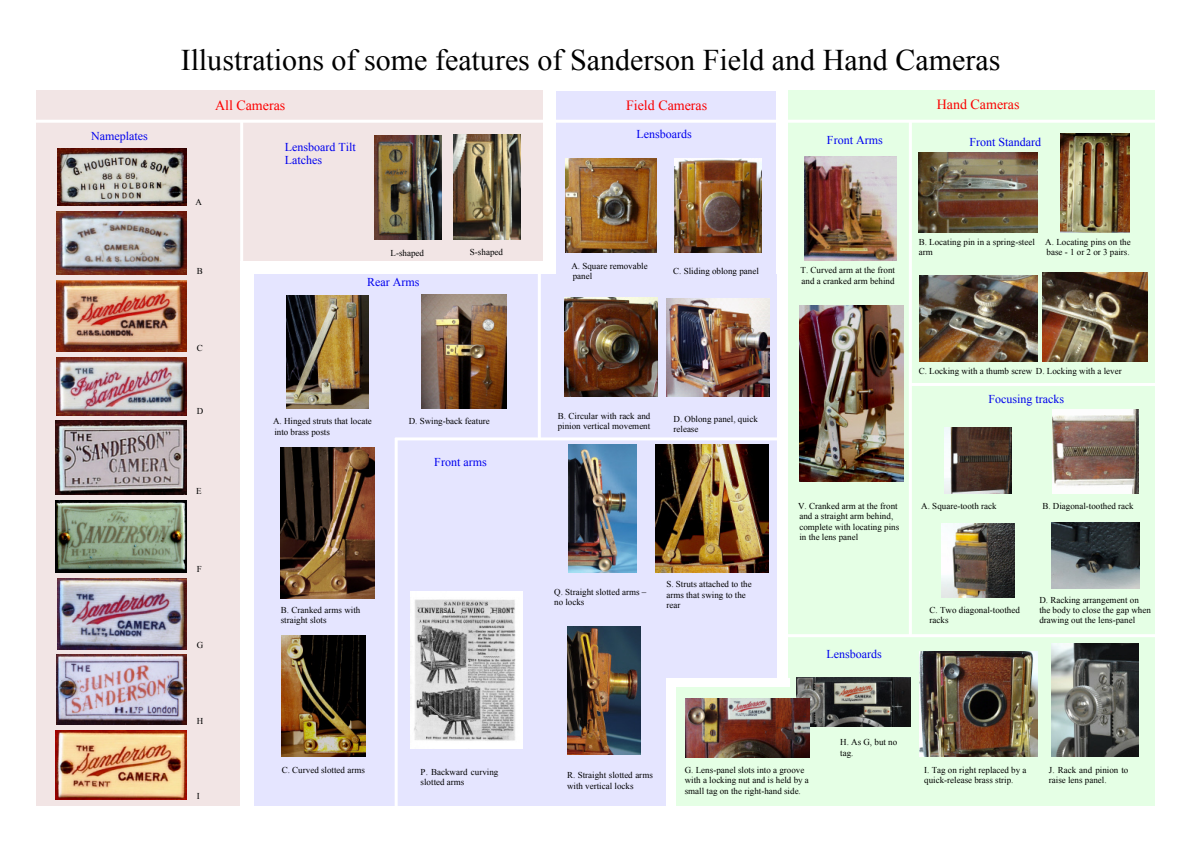
<style>
.page{position:relative;width:1191px;height:842px;background:#fff}
.page>*{position:absolute;margin:0;border:0;box-sizing:border-box;transform-origin:0 0}
.t1{font:30px "Times New Roman";color:#000}
.t2{font:14px "Times New Roman";color:#f90000}
.t3{font:14px "Times New Roman";color:#fa0000}
.t4{font:14px "Times New Roman";color:#fd0000}
.t5{font:12px/13.8px "Times New Roman";color:#00e}
.t6{font:12px "Times New Roman";color:#0000ec}
.t7{font:12px "Times New Roman";color:#0000ef}
.t8{font:12px "Times New Roman";color:#0000f1}
.t9{font:9px/10.3px "Times New Roman";color:#000}
</style>
<div class="page">
<div style="left:254px;top:274px;width:522px;height:532px;background:#e5e5ff"></div>
<div style="left:557px;top:91px;width:219px;height:203px;background:#e5e5ff"></div>
<div style="left:233px;top:90px;width:309px;height:171px;background:#f2e5e5"></div>
<div style="left:36px;top:90px;width:204px;height:715px;background:#f2e5e5"></div>
<img style="left:57px;top:149px;width:130px;height:56px">
<img style="left:57px;top:211px;width:130px;height:63px">
<img style="left:56px;top:280px;width:131px;height:71px">
<img style="left:57px;top:357px;width:130px;height:58px">
<img style="left:55px;top:500px;width:132px;height:72px">
<img style="left:57px;top:578px;width:130px;height:71px">
<img style="left:56px;top:655px;width:131px;height:69px">
<img style="left:56px;top:730px;width:131px;height:69px">
<img style="left:374px;top:135px;width:68px;height:105px">
<img style="left:453px;top:135px;width:68px;height:104px">
<div style="left:788px;top:91px;width:367px;height:715px;background:#e5ffe5"></div>
<img style="left:804px;top:157px;width:92px;height:103px">
<img style="left:799px;top:306px;width:104px;height:175px">
<img style="left:1060px;top:133px;width:70px;height:100px">
<img style="left:918px;top:152px;width:119px;height:81px">
<img style="left:919px;top:276px;width:118px;height:85px">
<img style="left:1043px;top:273px;width:104px;height:88px">
<img style="left:919px;top:652px;width:118px;height:105px">
<img style="left:1052px;top:643px;width:86px;height:114px">
<img style="left:945px;top:428px;width:66px;height:66px">
<img style="left:1052px;top:410px;width:86px;height:84px">
<img style="left:942px;top:523px;width:72px;height:74px">
<img style="left:287px;top:296px;width:82px;height:112px">
<img style="left:280px;top:448px;width:95px;height:150px">
<img style="left:281px;top:635px;width:85px;height:122px">
<img style="left:421px;top:294px;width:86px;height:114px">
<img style="left:565px;top:159px;width:91px;height:93px">
<img style="left:564px;top:298px;width:93px;height:99px">
<img style="left:666px;top:298px;width:104px;height:99px">
<img style="left:675px;top:159px;width:86px;height:93px">
<img style="left:1051px;top:522px;width:88px;height:66px">
<img style="left:796px;top:677px;width:114px;height:50px">
<div style="left:666px;top:678px;width:123px;height:128px;background:#fff"></div>
<div style="left:676px;top:688px;width:113px;height:118px;background:#e5ffe5"></div>
<img style="left:685px;top:699px;width:124px;height:58px">
<img style="left:56px;top:421px;width:131px;height:74px">
<img style="left:410px;top:592px;width:112px;height:157px">
<img style="left:655px;top:445px;width:113px;height:127px">
<img style="left:568px;top:444px;width:69px;height:128px">
<img style="left:567px;top:626px;width:73px;height:128px">
<hr style="left:395px;top:438px;width:3px;height:379px;background:#fff">
<hr style="left:395px;top:437px;width:384px;height:3px;background:#fff">
<hr style="left:538px;top:268px;width:3px;height:171px;background:#fff">
<hr style="left:20px;top:120px;width:1146px;height:3px;background:#fff">
<hr style="left:909px;top:121px;width:3px;height:515px;background:#fff">
<hr style="left:909px;top:383px;width:257px;height:3px;background:#fff">
<hr style="left:780px;top:634px;width:385px;height:3px;background:#fff">
<hr style="left:240px;top:121px;width:3px;height:142px;background:#fff">
<h3 class="t5" style="left:91px;top:130px;width:58px">Nameplates</h3>
<h1 class="t1" style="left:181px;top:50px;width:821px">Illustrations of some features of Sanderson Field and Hand Cameras</h1>
<h2 class="t4" style="left:215px;top:100px;width:72px">All Cameras</h2>
<h2 class="t2" style="left:626px;top:100px;width:83px">Field Cameras</h2>
<h2 class="t3" style="left:936px;top:99px;width:84px">Hand Cameras</h2>
<p class="t9" style="left:195px;top:198px;width:8px">A</p>
<p class="t9" style="left:197px;top:266px;width:8px">B</p>
<p class="t9" style="left:197px;top:343px;width:8px">C</p>
<p class="t9" style="left:197px;top:407px;width:8px">D</p>
<p class="t9" style="left:196px;top:487px;width:7px">E</p>
<p class="t9" style="left:197px;top:565px;width:7px">F</p>
<p class="t9" style="left:197px;top:641px;width:8px">G</p>
<p class="t9" style="left:197px;top:717px;width:8px">H</p>
<p class="t9" style="left:197px;top:791px;width:4px">I</p>
<h3 class="t5" style="left:285px;top:141px;width:73px">Lensboard Tilt<br>Latches</h3>
<p class="t9" style="left:390px;top:249px;width:35px">L-shaped</p>
<p class="t9" style="left:470px;top:248px;width:35px">S-shaped</p>
<h3 class="t5" style="left:367px;top:277px;width:54px">Rear Arms</h3>
<p class="t9" style="left:273px;top:417px;width:100px">A. Hinged struts that locate into brass posts</p>
<p class="t9" style="left:409px;top:417px;width:83px">D. Swing-back feature</p>
<h3 class="t5" style="left:434px;top:456px;width:54px">Front arms</h3>
<p class="t9" style="left:281px;top:606px;width:81px">B. Cranked arms with straight slots</p>
<p class="t9" style="left:282px;top:766px;width:85px">C. Curved slotted arms</p>
<p class="t9" style="left:420px;top:768px;width:79px">P. Backward curving slotted arms</p>
<h3 class="t5" style="left:636px;top:128px;width:57px">Lensboards</h3>
<h3 class="t8" style="left:827px;top:135px;width:57px">Front Arms</h3>
<h3 class="t6" style="left:969px;top:137px;width:73px">Front Standard</h3>
<p class="t9" style="left:571px;top:262px;width:78px">A. Square removable panel</p>
<p class="t9" style="left:673px;top:266px;width:87px">C. Sliding oblong panel</p>
<p class="t9" style="left:800px;top:266px;width:96px">T. Curved arm at the front and a cranked arm behind</p>
<p class="t9" style="left:918px;top:238px;width:118px">B. Locating pin in a spring-steel arm</p>
<p class="t9" style="left:1045px;top:238px;width:87px">A. Locating pins on the base - 1 or 2 or 3 pairs.</p>
<p class="t9" style="left:558px;top:412px;width:94px">B. Circular with rack and pinion vertical movement</p>
<p class="t9" style="left:673px;top:414px;width:86px">D. Oblong panel, quick release</p>
<p class="t9" style="left:554px;top:588px;width:94px">Q. Straight slotted arms – no locks</p>
<p class="t9" style="left:666px;top:580px;width:87px">S. Struts attached to the arms that swing to the rear</p>
<p class="t9" style="left:918px;top:367px;width:204px">C. Locking with a thumb screw D. Locking with a lever</p>
<h3 class="t6" style="left:988px;top:394px;width:77px">Focusing tracks</h3>
<p class="t9" style="left:798px;top:502px;width:103px">V. Cranked arm at the front and a straight arm behind, complete with locating pins in the lens panel</p>
<h3 class="t7" style="left:826px;top:649px;width:57px">Lensboards</h3>
<p class="t9" style="left:921px;top:501px;width:77px">A. Square-tooth rack</p>
<p class="t9" style="left:1042px;top:501px;width:93px">B. Diagonal-toothed rack</p>
<p class="t9" style="left:929px;top:606px;width:92px">C. Two diagonal-toothed racks</p>
<p class="t9" style="left:1039px;top:595px;width:113px">D. Racking arrangement on the body to close the gap when drawing out the lens-panel</p>
<p class="t9" style="left:567px;top:771px;width:87px">R. Straight slotted arms with vertical locks</p>
<p class="t9" style="left:685px;top:766px;width:126px">G. Lens-panel slots into a groove with a locking nut and is held by a small tag on the right-hand side.</p>
<p class="t9" style="left:840px;top:738px;width:59px">H. As G, but no tag.</p>
<p class="t9" style="left:924px;top:766px;width:104px">I. Tag on right replaced by a quick-release brass strip.</p>
<p class="t9" style="left:1048px;top:766px;width:81px">J. Rack and pinion to raise lens panel.</p>
</div>
